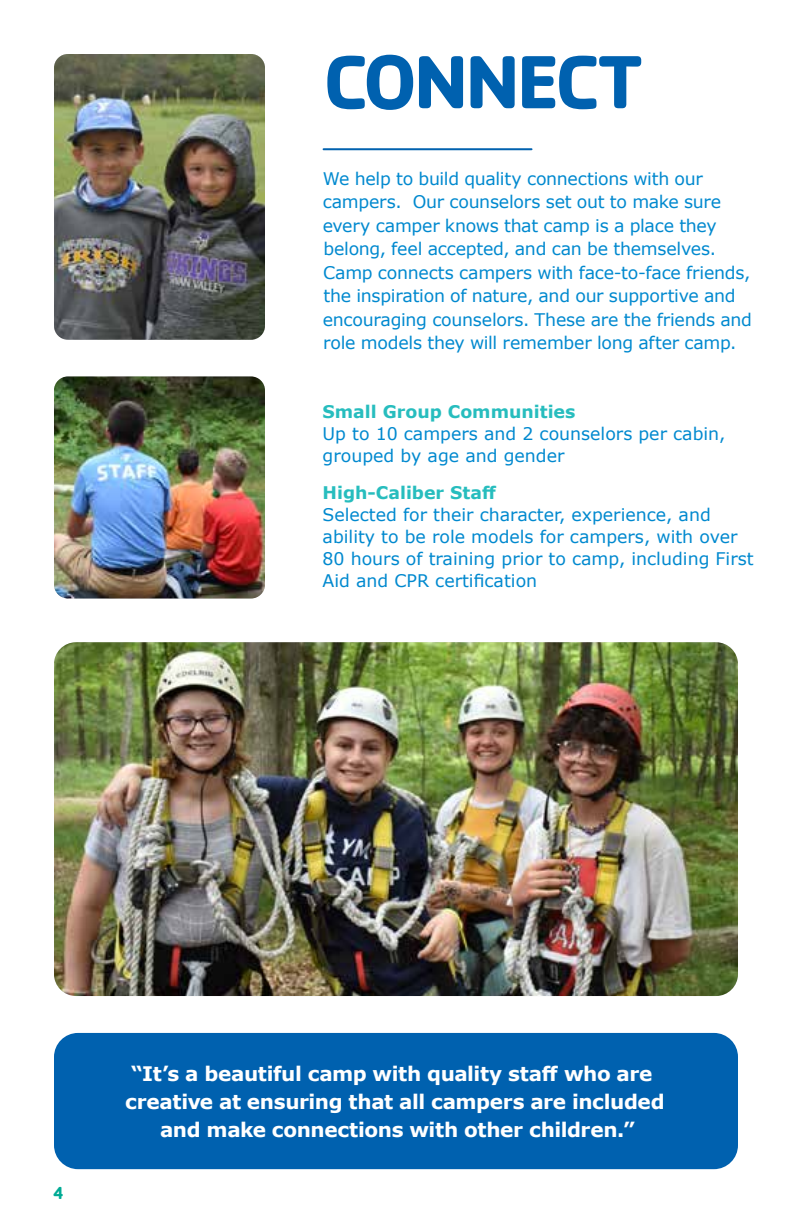
<style>
.page{position:relative;width:792px;height:1224px;background:#fff}
.page>*{position:absolute;margin:0;border:0;box-sizing:border-box;transform-origin:0 0}
.t1{font:700 20px/28px "Verdana";letter-spacing:-.02em;color:#fff;text-align:center}
.t2{font:700 18px "Cachet";color:#00ab95}
.t3{font:17.4px/23.6px "Verdana";letter-spacing:-.005em;color:#0089cf}
.t4{font:700 17.4px "Verdana";color:#27bdbe}
</style>
<div class="page">
<hr style="left:324px;top:148px;width:208px;height:2px;background:#0061af">
<svg style="left:327px;top:55px;width:314px;height:55px"></svg>
<img style="left:54px;top:54px;width:211px;height:286px">
<img style="left:54px;top:376px;width:211px;height:222px">
<img style="left:54px;top:642px;width:684px;height:354px">
<div style="left:54px;top:1033px;width:684px;height:136px;background:#0061af;border-radius:24px"></div>
<p class="t3" style="left:323px;top:166px;width:431px">We help to build quality connections with our campers. Our counselors set out to make sure every camper knows that camp is a place they belong, feel accepted, and can be themselves.<br>Camp connects campers with face-to-face friends, the inspiration of nature, and our supportive and encouraging counselors. These are the friends and role models they will remember long after camp.</p>
<p class="t4" style="left:323px;top:399px;width:254px">Small Group Communities</p>
<p class="t3" style="left:323px;top:422px;width:405px;line-height:22px">Up to 10 campers and 2 counselors per cabin, grouped by age and gender</p>
<p class="t4" style="left:323px;top:481px;width:175px">High-Caliber Staff</p>
<p class="t3" style="left:323px;top:504px;width:433px;line-height:22px">Selected for their character, experience, and ability to be role models for campers, with over 80 hours of training prior to camp, including First Aid and CPR certification</p>
<p class="t2" style="left:53px;top:1181px;width:13px">4</p>
<p class="t1" style="left:125px;top:1059px;width:541px">“It’s a beautiful camp with quality staff who are creative at ensuring that all campers are included and make connections with other children.”</p>
</div>
